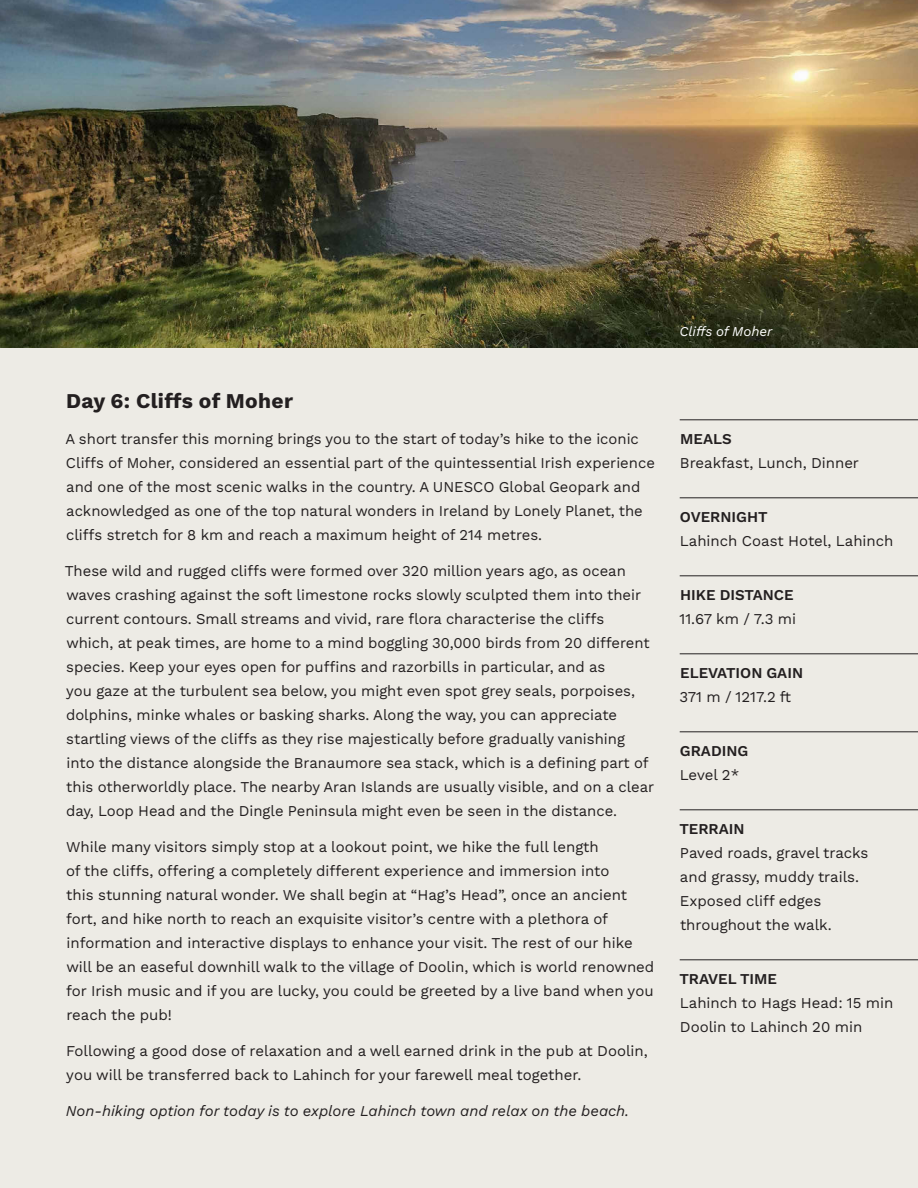
<style>
.page{position:relative;width:918px;height:1188px;background:#fff}
.page>*{position:absolute;margin:0;border:0;box-sizing:border-box;transform-origin:0 0}
.t1{font:700 21px "Work Sans";letter-spacing:.015em;color:#231f20}
.t2{font:15px/24px "Work Sans";color:#231f20}
.t3{font:italic 15px "Work Sans";color:#231f20}
.t4{font:600 15px "Work Sans";color:#231f20}
.t5{font:italic 13.5px "Work Sans";color:#fff}
</style>
<div class="page">
<div style="left:0;top:296px;width:918px;height:892px;background:#edebe5"></div>
<hr style="left:680px;top:420px;width:238px;height:1px;background:#231f20">
<hr style="left:680px;top:498px;width:238px;height:1px;background:#231f20">
<hr style="left:680px;top:576px;width:238px;height:1px;background:#231f20">
<hr style="left:680px;top:654px;width:238px;height:1px;background:#231f20">
<hr style="left:680px;top:732px;width:238px;height:1px;background:#231f20">
<hr style="left:680px;top:810px;width:238px;height:1px;background:#231f20">
<hr style="left:680px;top:960px;width:238px;height:1px;background:#231f20">
<img style="left:0;top:0;width:918px;height:348px">
<h1 class="t1" style="left:66px;top:385px;width:228px">Day 6: Cliffs of Moher</h1>
<p class="t2" style="left:65px;top:426px;width:591px">A short transfer this morning brings you to the start of today’s hike to the iconic Cliffs of Moher, considered an essential part of the quintessential Irish experience and one of the most scenic walks in the country. A UNESCO Global Geopark and acknowledged as one of the top natural wonders in Ireland by Lonely Planet, the cliffs stretch for 8 km and reach a maximum height of 214 metres.</p>
<p class="t2" style="left:65px;top:558px;width:591px">These wild and rugged cliffs were formed over 320 million years ago, as ocean waves crashing against the soft limestone rocks slowly sculpted them into their current contours. Small streams and vivid, rare flora characterise the cliffs<br>which, at peak times, are home to a mind boggling 30,000 birds from 20 different species. Keep your eyes open for puffins and razorbills in particular, and as<br>you gaze at the turbulent sea below, you might even spot grey seals, porpoises, dolphins, minke whales or basking sharks. Along the way, you can appreciate startling views of the cliffs as they rise majestically before gradually vanishing into the distance alongside the Branaumore sea stack, which is a defining part of this otherworldly place. The nearby Aran Islands are usually visible, and on a clear day, Loop Head and the Dingle Peninsula might even be seen in the distance.</p>
<p class="t2" style="left:66px;top:834px;width:590px">While many visitors simply stop at a lookout point, we hike the full length<br>of the cliffs, offering a completely different experience and immersion into<br>this stunning natural wonder. We shall begin at “Hag’s Head”, once an ancient fort, and hike north to reach an exquisite visitor’s centre with a plethora of information and interactive displays to enhance your visit. The rest of our hike will be an easeful downhill walk to the village of Doolin, which is world renowned for Irish music and if you are lucky, you could be greeted by a live band when you reach the pub!</p>
<p class="t2" style="left:66px;top:1038px;width:583px">Following a good dose of relaxation and a well earned drink in the pub at Doolin, you will be transferred back to Lahinch for your farewell meal together.</p>
<p class="t3" style="left:66px;top:1099px;width:565px">Non-hiking option for today is to explore Lahinch town and relax on the beach.</p>
<p class="t5" style="left:679px;top:321px;width:95px">Cliffs of Moher</p>
<p class="t4" style="left:680px;top:433px;width:53px">MEALS</p>
<p class="t2" style="left:680px;top:450px;width:181px">Breakfast, Lunch, Dinner</p>
<p class="t4" style="left:680px;top:511px;width:89px">OVERNIGHT</p>
<p class="t2" style="left:680px;top:528px;width:215px">Lahinch Coast Hotel, Lahinch</p>
<p class="t4" style="left:680px;top:589px;width:115px">HIKE DISTANCE</p>
<p class="t2" style="left:680px;top:606px;width:118px">11.67 km / 7.3 mi</p>
<p class="t4" style="left:680px;top:667px;width:124px">ELEVATION GAIN</p>
<p class="t2" style="left:680px;top:684px;width:113px">371 m / 1217.2 ft</p>
<p class="t4" style="left:680px;top:745px;width:70px">GRADING</p>
<p class="t2" style="left:680px;top:762px;width:61px">Level 2*</p>
<p class="t4" style="left:679px;top:823px;width:67px">TERRAIN</p>
<p class="t2" style="left:680px;top:840px;width:190px">Paved roads, gravel tracks and grassy, muddy trails.<br>Exposed cliff edges throughout the walk.</p>
<p class="t4" style="left:679px;top:973px;width:99px">TRAVEL TIME</p>
<p class="t2" style="left:680px;top:990px;width:215px">Lahinch to Hags Head: 15 min<br>Doolin to Lahinch 20 min</p>
</div>
